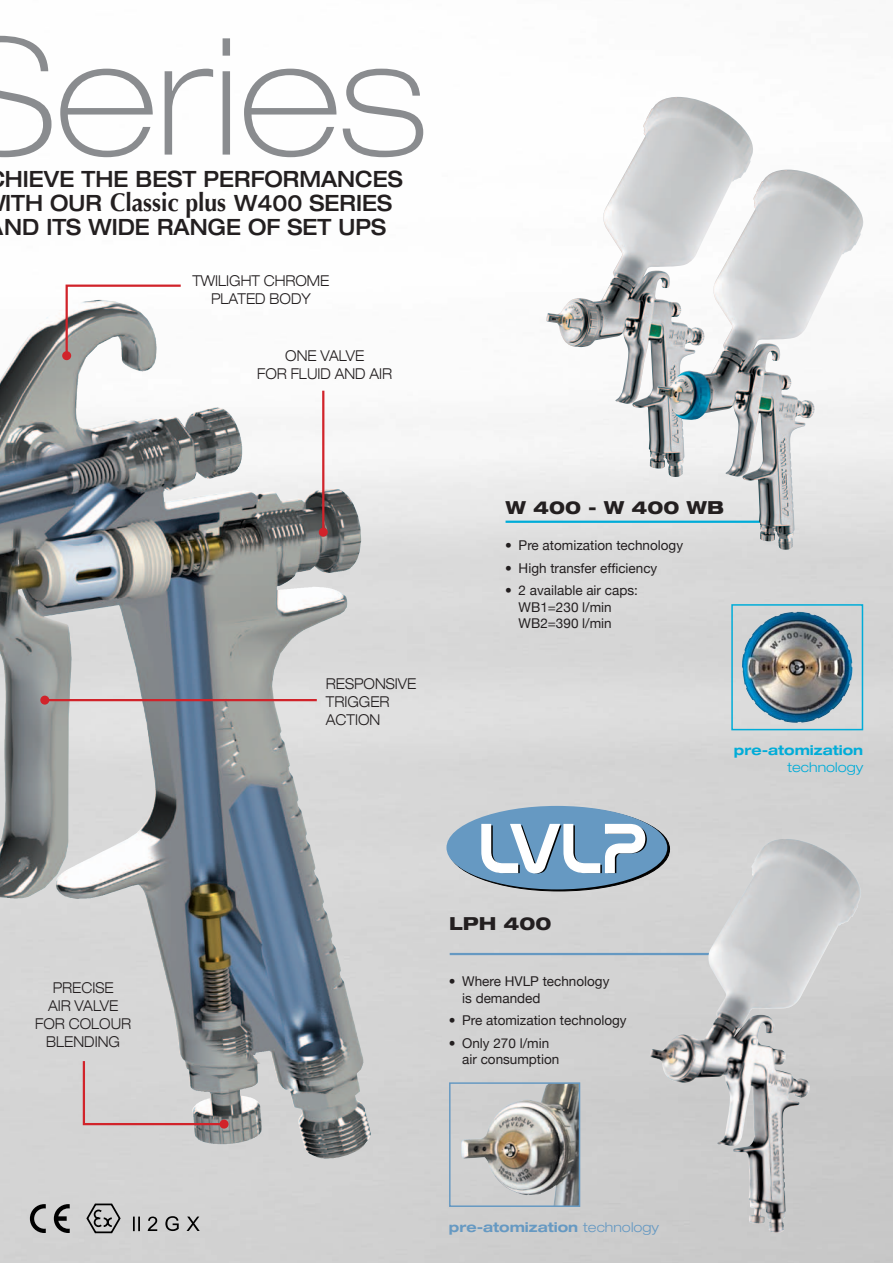
<style>
.page{position:relative;width:893px;height:1263px;background:#fff}
.page>*{position:absolute;margin:0;border:0;box-sizing:border-box;transform-origin:0 0}
.t1{font:100 expanded 162.75px "Helvetica Neue";color:#8a8c8f}
.t2{font:500 expanded 22.5px/24px "Helvetica Neue";color:#231f20;scale:.9 1}
.t3{font:800 expanded 18px "Helvetica Neue";color:#231f20}
.t4{font:300 expanded 15px/18px "Helvetica Neue";color:#231f20;text-align:center;scale:.9 1}
.t5{font:13.5px/16.5px "Helvetica Neue";color:#231f20}
.t6{font:700 expanded 13.5px "Helvetica Neue";color:#6699c2}
.t7{font:700 expanded 13.5px "Helvetica Neue";color:#00acd8}
.t8{font:300 expanded 13.5px "Helvetica Neue";color:#00acd8}
.s1{font-family:"Optima";font-weight:700;font-stretch:normal;font-size:25.5px}
.s2{font-weight:300}
</style>
<div class="page">
<img style="left:0;top:96px;width:893px;height:1167px">
<div style="left:446px;top:806px;width:221px;height:83px;background:#6699c2;border-radius:50%"></div>
<svg style="left:481px;top:823px;width:166px;height:51px"></svg>
<hr style="left:450px;top:953px;width:297px;height:2px;background:#6699c2">
<img style="left:650px;top:839px;width:133px;height:385px">
<img style="left:461px;top:1085px;width:116px;height:119px">
<div style="left:449px;top:1082px;width:131px;height:125px;border:2px solid #6699c2"></div>
<hr style="left:506px;top:521px;width:277px;height:2px;background:#00acd8">
<img style="left:546px;top:97px;width:129px;height:372px">
<img style="left:656px;top:170px;width:129px;height:371px">
<img style="left:742px;top:612px;width:55px;height:108px">
<div style="left:731px;top:604px;width:132px;height:126px;border:2px solid #00acd8"></div>
<svg style="left:30px;top:1204px;width:16px;height:29px"></svg>
<svg style="left:54px;top:1204px;width:16px;height:29px"></svg>
<svg style="left:85px;top:1202px;width:56px;height:33px;background:#aeaeae"></svg>
<svg style="left:148px;top:1216px;width:9px;height:15px"></svg>
<svg style="left:165px;top:1216px;width:14px;height:15px"></svg>
<svg style="left:187px;top:1216px;width:13px;height:15px"></svg>
<img style="left:0;top:301px;width:93px;height:364px">
<svg style="left:64px;top:283px;width:119px;height:75px"></svg>
<div style="left:62px;top:351px;width:9px;height:9px;background:#d1232a;border-radius:50%"></div>
<hr style="left:322px;top:391px;width:2px;height:141px;background:#d1232a">
<div style="left:319px;top:528px;width:9px;height:9px;background:#d1232a;border-radius:50%"></div>
<hr style="left:45px;top:699px;width:272px;height:2px;background:#d1232a">
<div style="left:40px;top:696px;width:9px;height:9px;background:#d1232a;border-radius:50%"></div>
<svg style="left:82px;top:1059px;width:144px;height:67px;background:#c5bdbe"></svg>
<div style="left:220px;top:1119px;width:9px;height:9px;background:#d1232a;border-radius:50%"></div>
<h1 class="t1" style="left:-52px;top:0;width:481px">Series</h1>
<h2 class="t2" style="left:4px;top:167px;width:445px">HIEVE THE BEST PERFORMANCES<br>ITH OUR <span class="s1">Classic plus</span> W400 SERIES<br>ND ITS WIDE RANGE OF SET UPS</h2>
<p class="t4" style="left:192px;top:272px;width:154px">TWILIGHT CHROME<br>PLATED BODY</p>
<p class="t4" style="left:257px;top:346px;width:152px">ONE VALVE<br>FOR FLUID AND AIR</p>
<p class="t4" style="left:326px;top:674px;width:102px;text-align:left">RESPONSIVE<br>TRIGGER<br>ACTION</p>
<h3 class="t3" style="left:506px;top:496px;width:220px">W 400 - W 400 WB</h3>
<p class="t5" style="left:505px;top:537px;width:180px">• Pre atomization technology</p>
<p class="t5" style="left:505px;top:559px;width:154px">• High transfer efficiency</p>
<p class="t5" style="left:519px;top:582px;width:121px;text-indent:-14px">• 2 available air caps:<br>WB1=230 l/min<br>WB2=390 l/min</p>
<p class="t7" style="left:734px;top:742px;width:131px">pre-atomization</p>
<p class="t8" style="left:787px;top:759px;width:77px">TECHNOLOGY</p>
<p class="t4" style="left:35px;top:978px;width:108px">PRECISE<br>AIR VALVE<br>FOR COLOUR<br>BLENDING</p>
<h3 class="t3" style="left:449px;top:912px;width:104px">LPH 400</h3>
<p class="t5" style="left:462px;top:973px;width:149px;text-indent:-14px">• Where HVLP technology is demanded</p>
<p class="t5" style="left:449px;top:1012px;width:180px">• Pre atomization technology</p>
<p class="t5" style="left:462px;top:1034px;width:99px;text-indent:-14px">• Only 270 l/min air consumption</p>
<p class="t6" style="left:449px;top:1218px;width:212px">pre-atomization <span class="s2">TECHNOLOGY</span></p>
</div>
